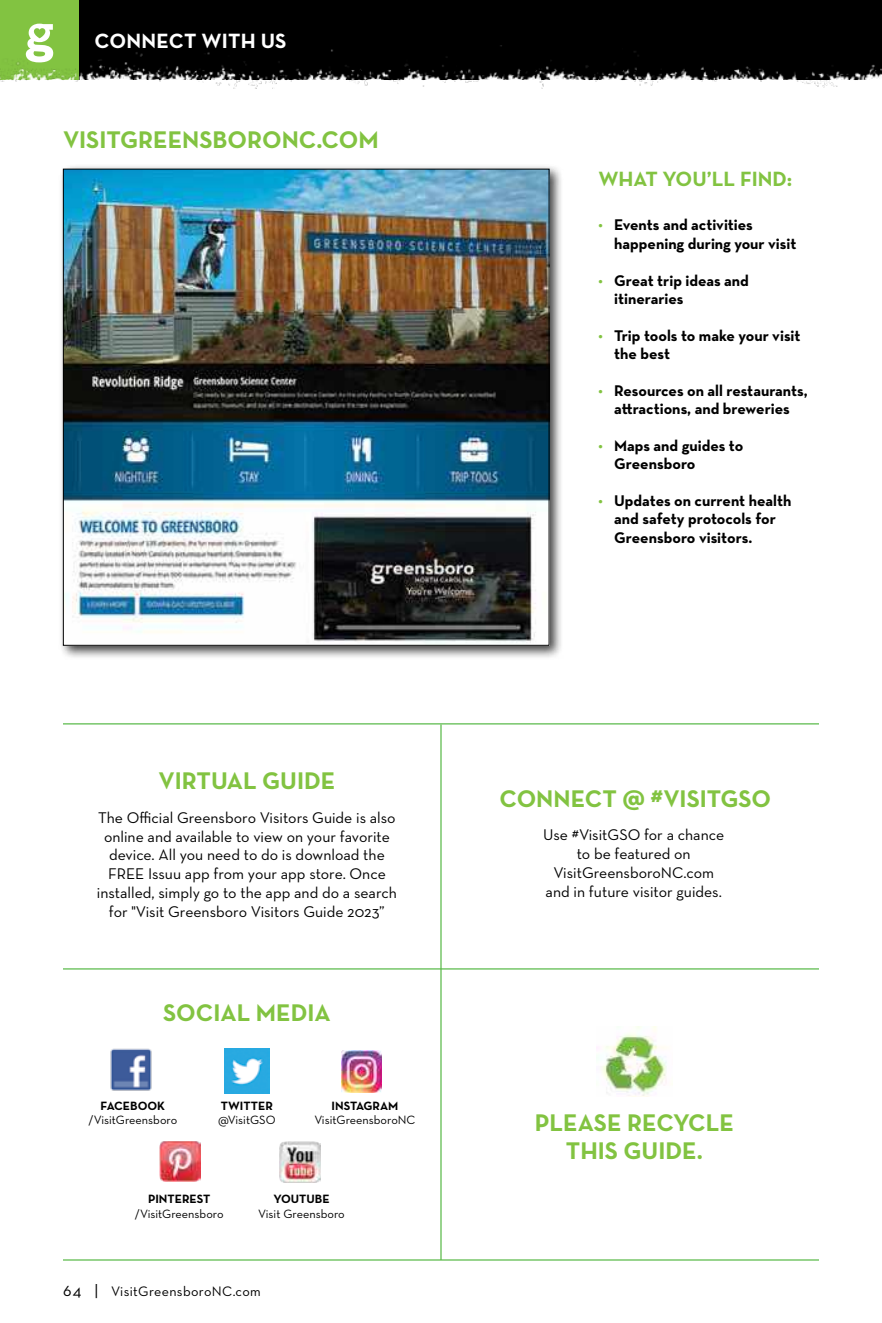
<style>
.page{position:relative;width:882px;height:1323px;background:#fff}
.page>*{position:absolute;margin:0;border:0;box-sizing:border-box;transform-origin:0 0}
.t1{font:700 24.5px/28px "Neutraface Text";color:#82c341;text-align:center}
.t2{font:700 21px "Neutraface Text";color:#82c341}
.t3{font:700 21px "Neutraface Text";letter-spacing:.01em;color:#fff}
.t4{font:15.75px/18.9px "Neutraface Text";color:#000;text-align:center}
.t5{font:700 15.75px/18.4px "Neutraface Text";color:#000}
.t6{font:14px "Neutraface Text";letter-spacing:.025em;color:#000}
.t7{font:12.25px "Neutraface Text";color:#000}
.t8{font:700 12.25px "Neutraface Text";color:#000}
.s1{color:#82c341}
.s2{font-size:16.62px}
</style>
<div class="page">
<div style="left:0;top:0;width:882px;height:80px;background:#000"></div>
<div style="left:0;top:0;width:79px;height:80px;background:#82c341"></div>
<svg style="left:27px;top:24px;width:26px;height:22px"></svg>
<img style="left:0;top:46px;width:882px;height:42px">
<div style="left:58px;top:164px;width:506px;height:497px;background:#000;opacity:.75"></div>
<img style="left:65px;top:171px;width:483px;height:473px">
<img style="left:110px;top:1048px;width:42px;height:43px">
<img style="left:224px;top:1048px;width:46px;height:46px">
<img style="left:280px;top:1141px;width:41px;height:42px">
<img style="left:160px;top:1141px;width:40px;height:41px">
<img style="left:341px;top:1051px;width:41px;height:41px">
<img style="left:596px;top:1026px;width:71px;height:70px">
<hr style="left:63px;top:723px;width:756px;height:1px;background:#58b947">
<hr style="left:63px;top:1259px;width:756px;height:2px;background:#58b947">
<hr style="left:63px;top:968px;width:756px;height:2px;background:#58b947">
<hr style="left:440px;top:724px;width:2px;height:536px;background:#58b947">
<h2 class="t3" style="left:94px;top:27px;width:194px">CONNECT WITH US</h2>
<h1 class="t1" style="left:63px;top:125px;width:317px">VISITGREENSBORONC.COM</h1>
<h1 class="t1" style="left:158px;top:766px;width:179px">VIRTUAL GUIDE</h1>
<p class="t4" style="left:97px;top:808px;width:302px">The Official Greensboro Visitors Guide is also online and available to view on your favorite device. All you need to do is download the FREE Issuu app from your app store. Once installed, simply go to the app and do a search for "Visit Greensboro Visitors Guide 2023”</p>
<h1 class="t1" style="left:163px;top:998px;width:169px">SOCIAL MEDIA</h1>
<h2 class="t2" style="left:598px;top:165px;width:195px">WHAT YOU’LL FIND:</h2>
<p class="t5" style="left:614px;top:216px;width:184px;text-indent:-16px"><span class="s1">•</span> Events and activities happening during your visit</p>
<p class="t5" style="left:614px;top:271px;width:136px;text-indent:-16px"><span class="s1">•</span> Great trip ideas and itineraries</p>
<p class="t5" style="left:614px;top:326px;width:188px;text-indent:-16px"><span class="s1">•</span> Trip tools to make your visit the best</p>
<p class="t5" style="left:598px;top:381px;width:211px;text-align:center"><span class="s1">•</span> Resources on all restaurants, attractions, and breweries</p>
<p class="t5" style="left:614px;top:436px;width:131px;text-indent:-16px"><span class="s1">•</span> Maps and guides to<br>Greensboro</p>
<p class="t5" style="left:614px;top:491px;width:179px;text-indent:-16px"><span class="s1">•</span> Updates on current health and safety protocols for<br>Greensboro visitors.</p>
<h1 class="t1" style="left:499px;top:784px;width:273px">CONNECT @ #VISITGSO</h1>
<p class="t4" style="left:543px;top:825px;width:182px">Use #VisitGSO for a chance to be featured on<br>VisitGreensboroNC.com and in future visitor guides.</p>
<p class="t8" style="left:101px;top:1098px;width:66px">FACEBOOK</p>
<p class="t7" style="left:89px;top:1113px;width:90px">/VisitGreensboro</p>
<p class="t8" style="left:221px;top:1098px;width:54px">TWITTER</p>
<p class="t7" style="left:218px;top:1113px;width:59px">@VisitGSO</p>
<p class="t8" style="left:332px;top:1098px;width:68px">INSTAGRAM</p>
<p class="t7" style="left:314px;top:1113px;width:103px">VisitGreensboroNC</p>
<h1 class="t1" style="left:535px;top:1108px;width:201px">PLEASE RECYCLE<br>THIS GUIDE.</h1>
<p class="t8" style="left:148px;top:1191px;width:64px">PINTEREST</p>
<p class="t7" style="left:135px;top:1206px;width:90px">/VisitGreensboro</p>
<p class="t8" style="left:273px;top:1191px;width:58px">YOUTUBE</p>
<p class="t7" style="left:258px;top:1206px;width:88px">Visit Greensboro</p>
<p class="t6" style="left:63px;top:1283px;width:199px"><span class="s2">64 |</span> VisitGreensboroNC.com</p>
</div>
